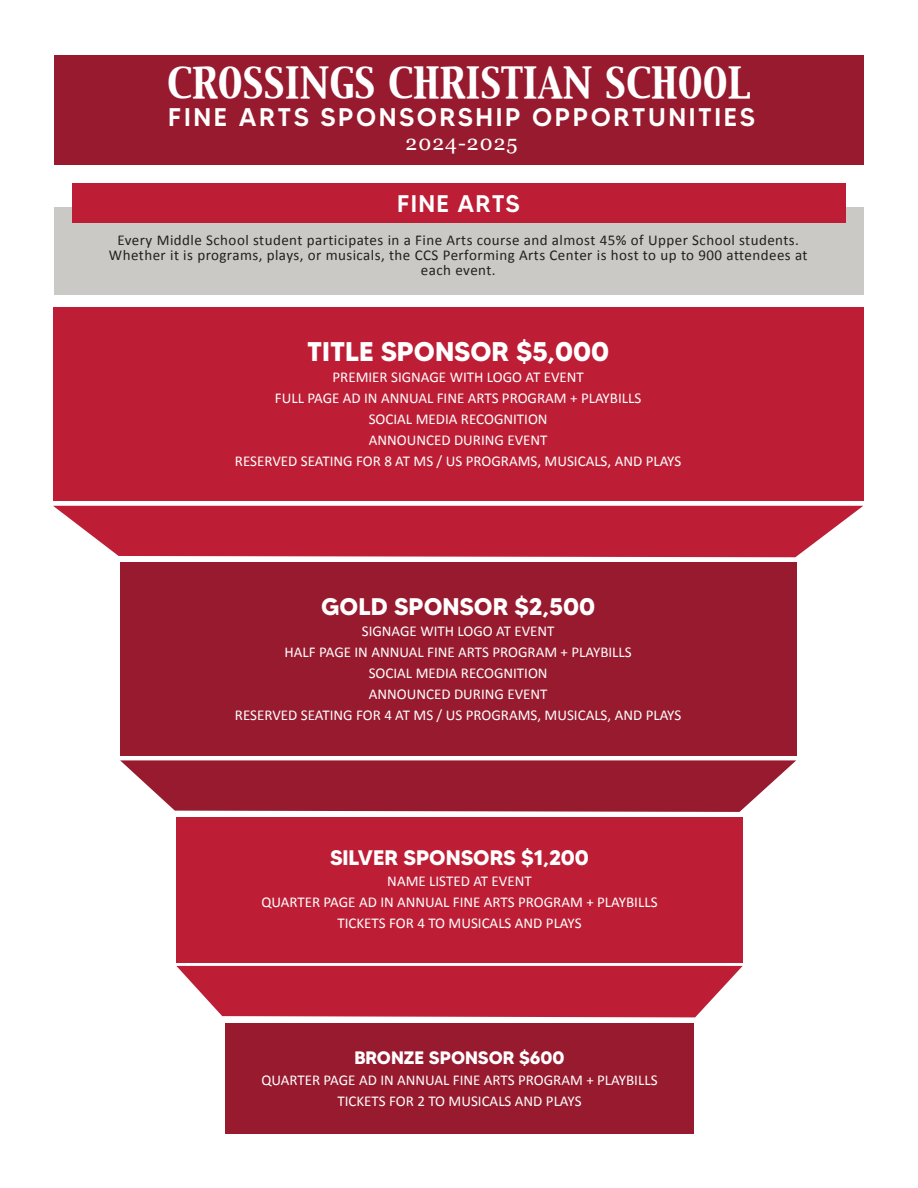
<style>
.page{position:relative;width:918px;height:1188px;background:#fff}
.page>*{position:absolute;margin:0;border:0;box-sizing:border-box;transform-origin:0 0}
.t1{font:37.5px "Capitals";color:#fff}
.t2{font:700 27px "MADETOMMY";color:#fff}
.t3{font:500 25.5px "MADETOMMY";letter-spacing:.1em;color:#fff}
.t4{font:700 24px "MADETOMMY";color:#fff}
.t5{font:500 24px "MADETOMMY";letter-spacing:.05em;color:#fff}
.t6{font:700 21px "MADETOMMY";color:#fff}
.t7{font:21px "Georgia";letter-spacing:.05em;color:#fff}
.t8{font:700 18px "MADETOMMY";color:#fff}
.t9{font:15px "Calibri";color:#fff}
.t10{font:15px/15px "Calibri";letter-spacing:.03em;color:#231f20;text-align:center}
</style>
<div class="page">
<div style="left:55px;top:55px;width:809px;height:110px;background:#981a2e"></div>
<div style="left:54px;top:208px;width:809px;height:87px;background:#cbc9c5"></div>
<div style="left:72px;top:184px;width:773px;height:39px;background:#be1e35"></div>
<div style="left:53px;top:308px;width:810px;height:193px;background:#be1e35"></div>
<svg style="left:53px;top:506px;width:810px;height:51px;background:#c33247"></svg>
<div style="left:120px;top:562px;width:676px;height:193px;background:#981a2e"></div>
<svg style="left:120px;top:760px;width:676px;height:52px;background:#a23143"></svg>
<div style="left:176px;top:817px;width:567px;height:145px;background:#be1e35"></div>
<svg style="left:176px;top:966px;width:567px;height:51px;background:#c33247"></svg>
<div style="left:225px;top:1023px;width:469px;height:111px;background:#981a2e"></div>
<p class="t1" style="left:167px;top:58px;width:586px">CROSSINGS CHRISTIAN SCHOOL</p>
<p class="t3" style="left:168px;top:101px;width:588px">FINE ARTS SPONSORSHIP OPPORTUNITIES</p>
<p class="t7" style="left:406px;top:128px;width:113px">2024-2025</p>
<p class="t5" style="left:397px;top:189px;width:124px">FINE ARTS</p>
<p class="t10" style="left:109px;top:232px;width:700px">Every Middle School student participates in a Fine Arts course and almost 45% of Upper School students.<br>Whether it is programs, plays, or musicals, the CCS Performing Arts Center is host to up to 900 attendees at each event.</p>
<p class="t2" style="left:307px;top:335px;width:304px">TITLE SPONSOR $5,000</p>
<p class="t9" style="left:332px;top:367px;width:253px">PREMIER SIGNAGE WITH LOGO AT EVENT</p>
<p class="t9" style="left:275px;top:388px;width:368px">FULL PAGE AD IN ANNUAL FINE ARTS PROGRAM + PLAYBILLS</p>
<p class="t9" style="left:369px;top:409px;width:180px">SOCIAL MEDIA RECOGNITION</p>
<p class="t9" style="left:369px;top:430px;width:180px">ANNOUNCED DURING EVENT</p>
<p class="t9" style="left:235px;top:451px;width:448px">RESERVED SEATING FOR 8 AT MS / US PROGRAMS, MUSICALS, AND PLAYS</p>
<p class="t4" style="left:321px;top:591px;width:276px">GOLD SPONSOR $2,500</p>
<p class="t9" style="left:362px;top:620px;width:194px">SIGNAGE WITH LOGO AT EVENT</p>
<p class="t9" style="left:285px;top:641px;width:349px">HALF PAGE IN ANNUAL FINE ARTS PROGRAM + PLAYBILLS</p>
<p class="t9" style="left:369px;top:662px;width:180px">SOCIAL MEDIA RECOGNITION</p>
<p class="t9" style="left:369px;top:683px;width:180px">ANNOUNCED DURING EVENT</p>
<p class="t9" style="left:235px;top:704px;width:448px">RESERVED SEATING FOR 4 AT MS / US PROGRAMS, MUSICALS, AND PLAYS</p>
<p class="t6" style="left:330px;top:845px;width:261px">SILVER SPONSORS $1,200</p>
<p class="t9" style="left:387px;top:871px;width:146px">NAME LISTED AT EVENT</p>
<p class="t9" style="left:261px;top:892px;width:398px">QUARTER PAGE AD IN ANNUAL FINE ARTS PROGRAM + PLAYBILLS</p>
<p class="t9" style="left:337px;top:913px;width:246px">TICKETS FOR 4 TO MUSICALS AND PLAYS</p>
<p class="t8" style="left:354px;top:1046px;width:212px">BRONZE SPONSOR $600</p>
<p class="t9" style="left:261px;top:1069px;width:398px">QUARTER PAGE AD IN ANNUAL FINE ARTS PROGRAM + PLAYBILLS</p>
<p class="t9" style="left:337px;top:1090px;width:246px">TICKETS FOR 2 TO MUSICALS AND PLAYS</p>
</div>
